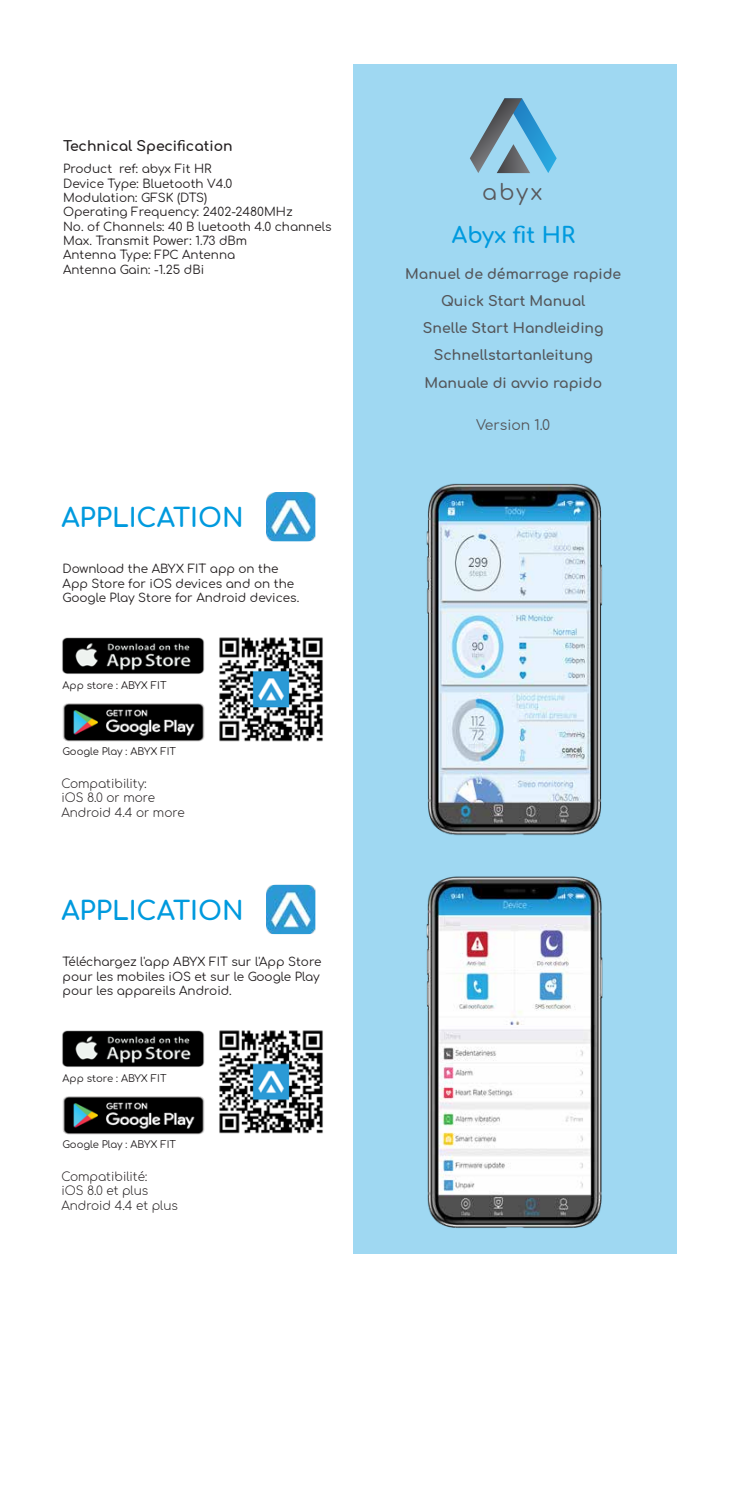
<style>
.page{position:relative;width:745px;height:1500px;background:#fff}
.page>*{position:absolute;margin:0;border:0;box-sizing:border-box;transform-origin:0 0}
.t1{font:700 26px "Comfortaa";color:#009ade}
.t2{font:700 22px "Comfortaa";color:#009ade}
.t3{font:21.88px "Comfortaa";color:#59595c}
.t4{font:700 14px/27.4px "Comfortaa";color:#54565a;text-align:center}
.t5{font:700 14px "Comfortaa";color:#231f20}
.t6{font:14px "Comfortaa";color:#54565a}
.t7{font:12px/14.4px "Comfortaa";color:#231f20}
.t8{font:300 12px/14.4px "Comfortaa";color:#231f20}
.t9{font:10px "Comfortaa";color:#231f20}
</style>
<div class="page">
<div style="left:353px;top:65px;width:322px;height:1189px;background:#9fd8f2"></div>
<img style="left:62px;top:1030px;width:143px;height:37px">
<img style="left:62px;top:1096px;width:143px;height:39px">
<img style="left:266px;top:885px;width:49px;height:49px">
<img style="left:426px;top:483px;width:176px;height:353px">
<img style="left:219px;top:1030px;width:104px;height:104px">
<img style="left:62px;top:637px;width:143px;height:37px">
<img style="left:62px;top:703px;width:143px;height:39px">
<img style="left:266px;top:492px;width:49px;height:49px">
<img style="left:219px;top:637px;width:104px;height:105px">
<svg style="left:470px;top:98px;width:86px;height:75px"></svg>
<img style="left:426px;top:876px;width:177px;height:352px">
<p class="t5" style="left:63px;top:133px;width:171px">Technical Specification</p>
<p class="t7" style="left:63px;top:160px;width:270px">Product ref: abyx Fit HR<br>Device Type: Bluetooth V4.0<br>Modulation: GFSK (DTS)<br>Operating Frequency: 2402-2480MHz<br>No. of Channels: 40 B luetooth 4.0 channels<br>Max. Transmit Power: 1.73 dBm<br>Antenna Type: FPC Antenna<br>Antenna Gain: -1.25 dBi</p>
<h1 class="t1" style="left:61px;top:493px;width:184px">APPLICATION</h1>
<p class="t7" style="left:63px;top:560px;width:238px">Download the ABYX FIT app on the<br>App Store for iOS devices and on the<br>Google Play Store for Android devices.</p>
<p class="t9" style="left:63px;top:677px;width:105px">App store : ABYX FIT</p>
<p class="t9" style="left:63px;top:743px;width:115px">Google Play : ABYX FIT</p>
<p class="t8" style="left:61px;top:775px;width:125px">Compatibility:<br>iOS 8.0 or more<br>Android 4.4 or more</p>
<h1 class="t1" style="left:61px;top:886px;width:184px">APPLICATION</h1>
<p class="t7" style="left:63px;top:953px;width:260px">Téléchargez l'app ABYX FIT sur l'App Store pour les mobiles iOS et sur le Google Play pour les appareils Android.</p>
<p class="t9" style="left:63px;top:1069px;width:105px">App store : ABYX FIT</p>
<p class="t9" style="left:63px;top:1136px;width:115px">Google Play : ABYX FIT</p>
<p class="t8" style="left:61px;top:1168px;width:118px">Compatibilité:<br>iOS 8.0 et plus<br>Android 4.4 et plus</p>
<h3 class="t3" style="left:482px;top:172px;width:62px">abyx</h3>
<h2 class="t2" style="left:451px;top:215px;width:124px">Abyx fit HR</h2>
<p class="t4" style="left:405px;top:258px;width:217px">Manuel de démarrage rapide</p>
<p class="t4" style="left:422px;top:286px;width:182px">Quick Start Manual<br>Snelle Start Handleiding<br>Schnellstartanleitung<br>Manuale di avvio rapido</p>
<p class="t6" style="left:476px;top:412px;width:75px">Version 1.0</p>
</div>
